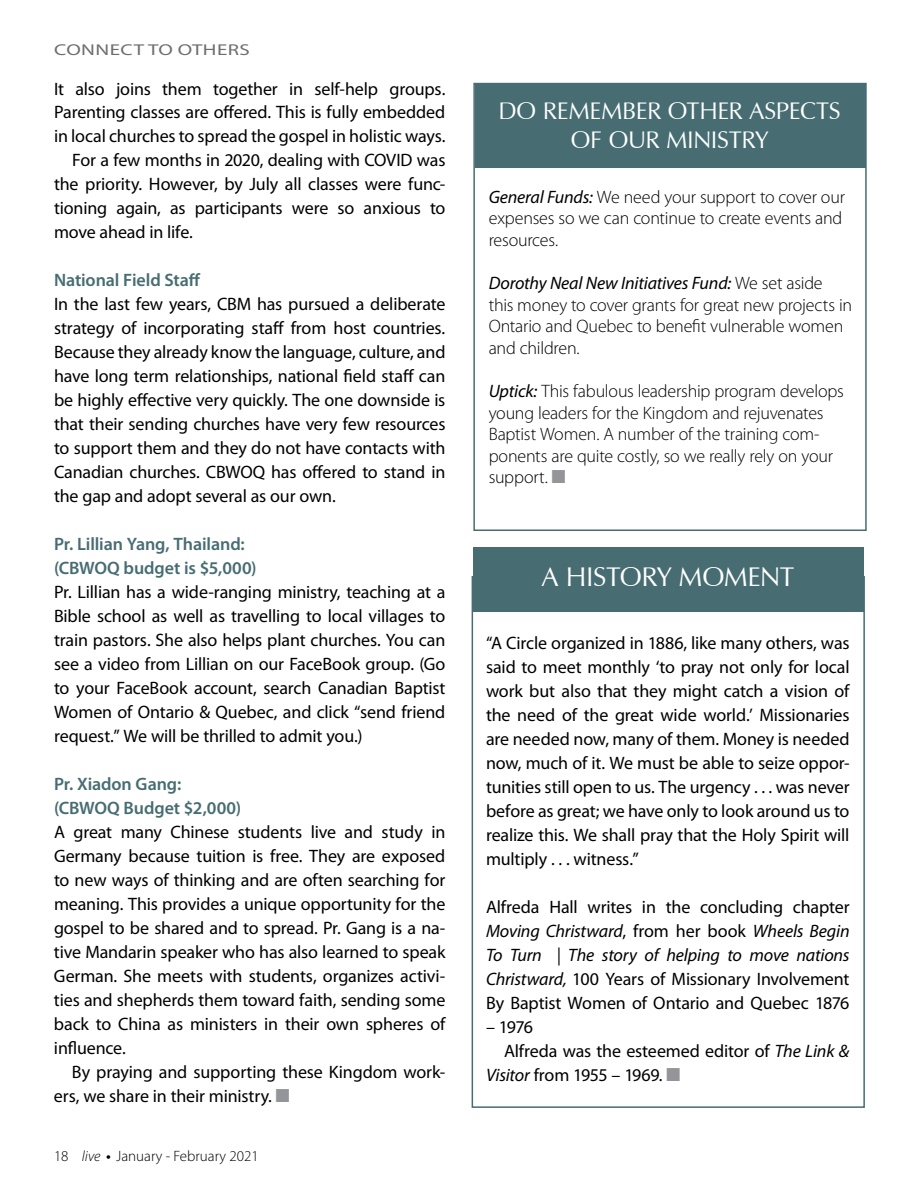
<style>
.page{position:relative;width:918px;height:1188px;background:#fff}
.page>*{position:absolute;margin:0;border:0;box-sizing:border-box;transform-origin:0 0}
.t1{font:27px "Zapf Humanist 601 BT";letter-spacing:-.01em;color:#fff}
.t2{font:24px/28.8px "Zapf Humanist 601 BT";letter-spacing:-.005em;color:#fff;text-align:center}
.t3{font:18px/24px "Myriad Pro";letter-spacing:-.01em;color:#000;text-align:justify}
.t4{font:300 18px/21.6px "Myriad Pro";letter-spacing:-.015em;color:#000}
.t5{font:600 18px/24px "Myriad Pro";letter-spacing:-.005em;color:#476d72}
.t6{font:15.75px "Myriad Pro";letter-spacing:.02em;color:#6d6e71;scale:1.33 1}
.t7{font:300 15px "Myriad Pro";color:#000}
.s1{font-style:italic}
.s2{font-weight:600;font-style:italic}
.s3{font-weight:400;font-style:italic}
</style>
<div class="page">
<div style="left:472px;top:576px;width:393px;height:532px;border:2px solid #476d72"></div>
<div style="left:473px;top:547px;width:391px;height:65px;background:#476d72"></div>
<div style="left:473px;top:83px;width:394px;height:448px;border:2px solid #476d72"></div>
<div style="left:475px;top:84px;width:391px;height:83px;background:#476d72"></div>
<p class="t6" style="left:54px;top:40px;width:149px">CONNECT TO OTHERS</p>
<p class="t3" style="left:54px;top:76px;width:393px">It also joins them together in self-help groups.</p>
<p class="t3" style="left:54px;top:100px;width:393px">Parenting classes are offered. This is fully embedded</p>
<p class="t3" style="left:54px;top:124px;width:393px">in local churches to spread the gospel in holistic ways.</p>
<p class="t3" style="left:72px;top:148px;width:375px">For a few months in 2020, dealing with COVID was</p>
<p class="t3" style="left:54px;top:172px;width:393px">the priority. However, by July all classes were func-</p>
<p class="t3" style="left:54px;top:196px;width:393px">tioning again, as participants were so anxious to</p>
<p class="t3" style="left:54px;top:220px;width:140px">move ahead in life.</p>
<p class="t5" style="left:54px;top:268px;width:148px">National Field Staff</p>
<p class="t3" style="left:54px;top:292px;width:393px">In the last few years, CBM has pursued a deliberate strategy of incorporating staff from host countries.<br>Because they already know the language, culture, and have long term relationships, national field staff can be highly effective very quickly. The one downside is that their sending churches have very few resources to support them and they do not have contacts with Canadian churches. CBWOQ has offered to stand in the gap and adopt several as our own.</p>
<p class="t5" style="left:54px;top:532px;width:204px">Pr. Lillian Yang, Thailand: (CBWOQ budget is $5,000)</p>
<p class="t3" style="left:54px;top:580px;width:393px">Pr. Lillian has a wide-ranging ministry, teaching at a Bible school as well as travelling to local villages to train pastors. She also helps plant churches. You can see a video from Lillian on our FaceBook group. (Go to your FaceBook account, search Canadian Baptist Women of Ontario &amp; Quebec, and click “send friend request.” We will be thrilled to admit you.)</p>
<p class="t5" style="left:54px;top:772px;width:189px">Pr. Xiadon Gang: (CBWOQ Budget $2,000)</p>
<p class="t3" style="left:54px;top:820px;width:393px">A great many Chinese students live and study in Germany because tuition is free. They are exposed to new ways of thinking and are often searching for meaning. This provides a unique opportunity for the gospel to be shared and to spread. Pr. Gang is a na&shy;tive Mandarin speaker who has also learned to speak German. She meets with students, organizes activi&shy;ties and shepherds them toward faith, sending some back to China as ministers in their own spheres of influence.</p>
<p class="t3" style="left:54px;top:1060px;width:393px;text-indent:18px">By praying and supporting these Kingdom work&shy;ers, we share in their ministry.</p>
<p class="t7" style="left:54px;top:1147px;width:206px">18 <span class="s1">live</span> <span class="s2">•</span> January - February 2021</p>
<h2 class="t2" style="left:499px;top:96px;width:344px">DO REMEMBER OTHER ASPECTS<br>OF OUR MINISTRY</h2>
<p class="t4" style="left:489px;top:186px;width:358px"><span class="s3">General Funds:</span> We need your support to cover our expenses so we can continue to create events and resources.</p>
<p class="t4" style="left:489px;top:272px;width:365px"><span class="s3">Dorothy Neal New Initiatives Fund:</span> We set aside<br>this money to cover grants for great new projects in Ontario and Quebec to benefit vulnerable women and children.</p>
<p class="t4" style="left:489px;top:380px;width:357px"><span class="s3">Uptick:</span> This fabulous leadership program develops young leaders for the Kingdom and rejuvenates Baptist Women. A number of the training com&shy;ponents are quite costly, so we really rely on your support.</p>
<h1 class="t1" style="left:542px;top:560px;width:222px">A HISTORY MOMENT</h1>
<p class="t3" style="left:486px;top:631px;width:365px">“A Circle organized in 1886, like many others, was said to meet monthly ‘to pray not only for local work but also that they might catch a vision of the need of the great wide world.’ Missionaries are needed now, many of them. Money is needed now, much of it. We must be able to seize oppor&shy;tunities still open to us. The urgency . . . was never before as great; we have only to look around us to realize this. We shall pray that the Holy Spirit will multiply . . . witness.”</p>
<p class="t3" style="left:486px;top:895px;width:365px">Alfreda Hall writes in the concluding chapter <span class="s1">Moving Christward</span>, from her book <span class="s1">Wheels Begin To Turn | The story of helping to move nations Christward,</span> 100 Years of Missionary Involvement By Baptist Women of Ontario and Quebec 1876</p>
<p class="t3" style="left:486px;top:1015px;width:48px">– 1976</p>
<p class="t3" style="left:504px;top:1038px;width:347px">Alfreda was the esteemed editor of <span class="s1">The Link &amp;</span></p>
<p class="t3" style="left:486px;top:1062px;width:178px"><span class="s1">Visitor</span> from 1955 – 1969.</p>
</div>
